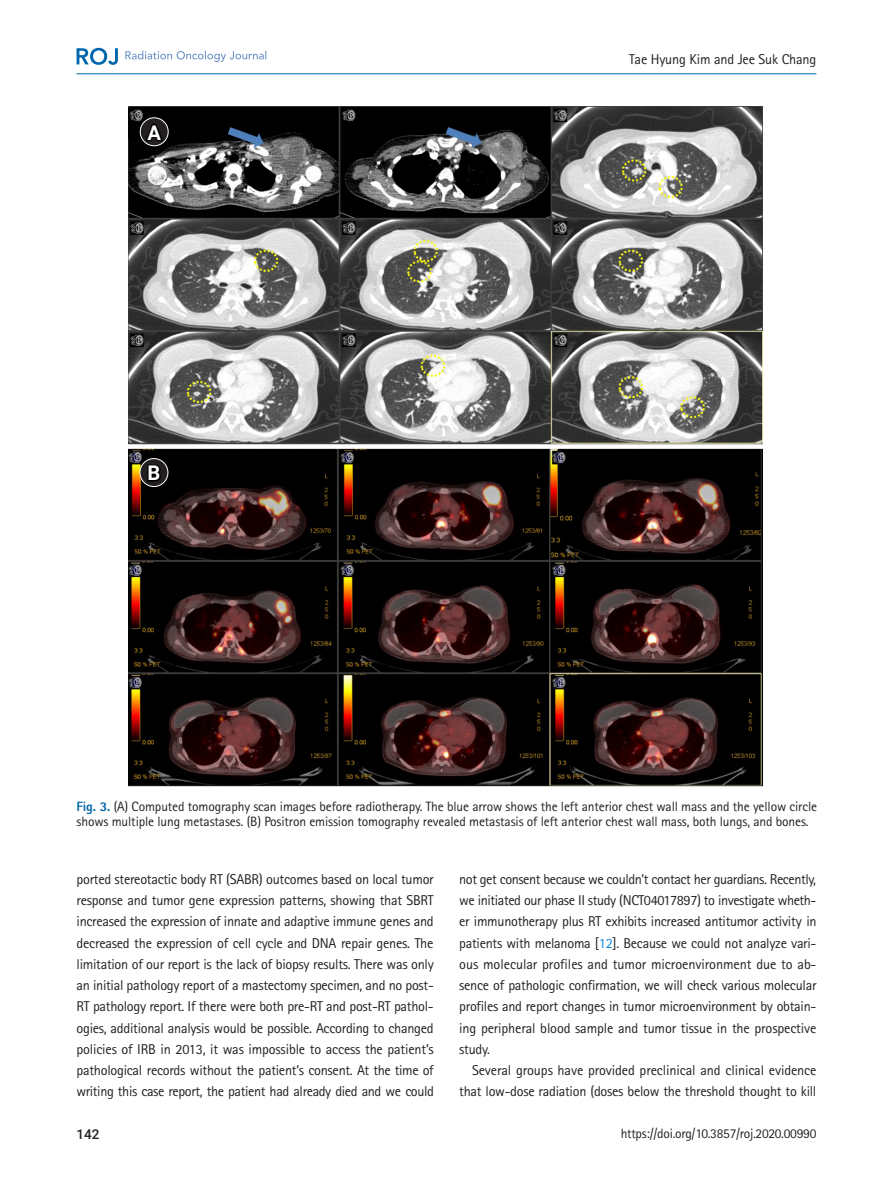
<style>
.page{position:relative;width:893px;height:1191px;background:#fff}
.page>*{position:absolute;margin:0;border:0;box-sizing:border-box;transform-origin:0 0}
.t1{font:700 20.25px "Roboto";color:#fff}
.body{font:14.25px/21.3px "Rotis Sans Serif Std";letter-spacing:-.01em;color:#231f20;text-align:justify}
.fig-caption{font:13.5px/15px "Rotis Sans Serif Std";letter-spacing:-.01em;color:#231f20}
.t2{font:500 13.5px "Roboto";color:#231f20}
.s1{font-weight:800;color:#0166ac}
.s2{color:#0b88de}
</style>
<div class="page">
<img style="left:129px;top:106px;width:633px;height:681px">
<svg style="left:140px;top:458px;width:28px;height:28px"></svg>
<div style="left:139px;top:458px;width:29px;height:29px;border:1px solid #fff;border-radius:50%"></div>
<svg style="left:146px;top:462px;width:17px;height:21px"></svg>
<svg style="left:140px;top:118px;width:28px;height:28px"></svg>
<div style="left:140px;top:117px;width:29px;height:29px;border:1px solid #fff;border-radius:50%"></div>
<svg style="left:144px;top:122px;width:21px;height:21px"></svg>
<hr style="left:77px;top:73px;width:739px;height:1px;background:#0166ac">
<svg style="left:77px;top:48px;width:41px;height:17px"></svg>
<svg style="left:125px;top:51px;width:141px;height:11px"></svg>
<p class="t1" style="left:147px;top:118px;width:15px">A</p>
<p class="t1" style="left:147px;top:459px;width:14px">B</p>
<p class="body" style="left:629px;top:48px;width:189px">Tae Hyung Kim and Jee Suk Chang</p>
<p class="fig-caption" style="left:77px;top:798px;width:742px"><span class="s1">Fig. 3.</span> (A) Computed tomography scan images before radiotherapy. The blue arrow shows the left anterior chest wall mass and the yellow circle shows multiple lung metastases. (B) Positron emission tomography revealed metastasis of left anterior chest wall mass, both lungs, and bones.</p>
<p class="body" style="left:77px;top:868px;width:359px">ported stereotactic body RT (SABR) outcomes based on local tumor response and tumor gene expression patterns, showing that SBRT increased the expression of innate and adaptive immune genes and decreased the expression of cell cycle and DNA repair genes. The limitation of our report is the lack of biopsy results. There was only an initial pathology report of a mastectomy specimen, and no post-RT pathology report. If there were both pre-RT and post-RT pathol&shy;ogies, additional analysis would be possible. According to changed policies of IRB in 2013, it was impossible to access the patient’s pathological records without the patient’s consent. At the time of writing this case report, the patient had already died and we could</p>
<p class="body" style="left:459px;top:868px;width:359px">not get consent because we couldn’t contact her guardians. Recently, we initiated our phase II study (NCT04017897) to investigate wheth&shy;er immunotherapy plus RT exhibits increased antitumor activity in patients with melanoma [<span class="s2">12</span>]. Because we could not analyze vari&shy;ous molecular profiles and tumor microenvironment due to ab&shy;sence of pathologic confirmation, we will check various molecular profiles and report changes in tumor microenvironment by obtain&shy;ing peripheral blood sample and tumor tissue in the prospective study.</p>
<p class="body" style="left:459px;top:1059px;width:359px;text-align:right">Several groups have provided preclinical and clinical evidence that low-dose radiation (doses below the threshold thought to kill</p>
<p class="t2" style="left:77px;top:1124px;width:25px">142</p>
<p class="fig-caption" style="left:621px;top:1126px;width:197px">https://doi.org/10.3857/roj.2020.00990</p>
</div>
